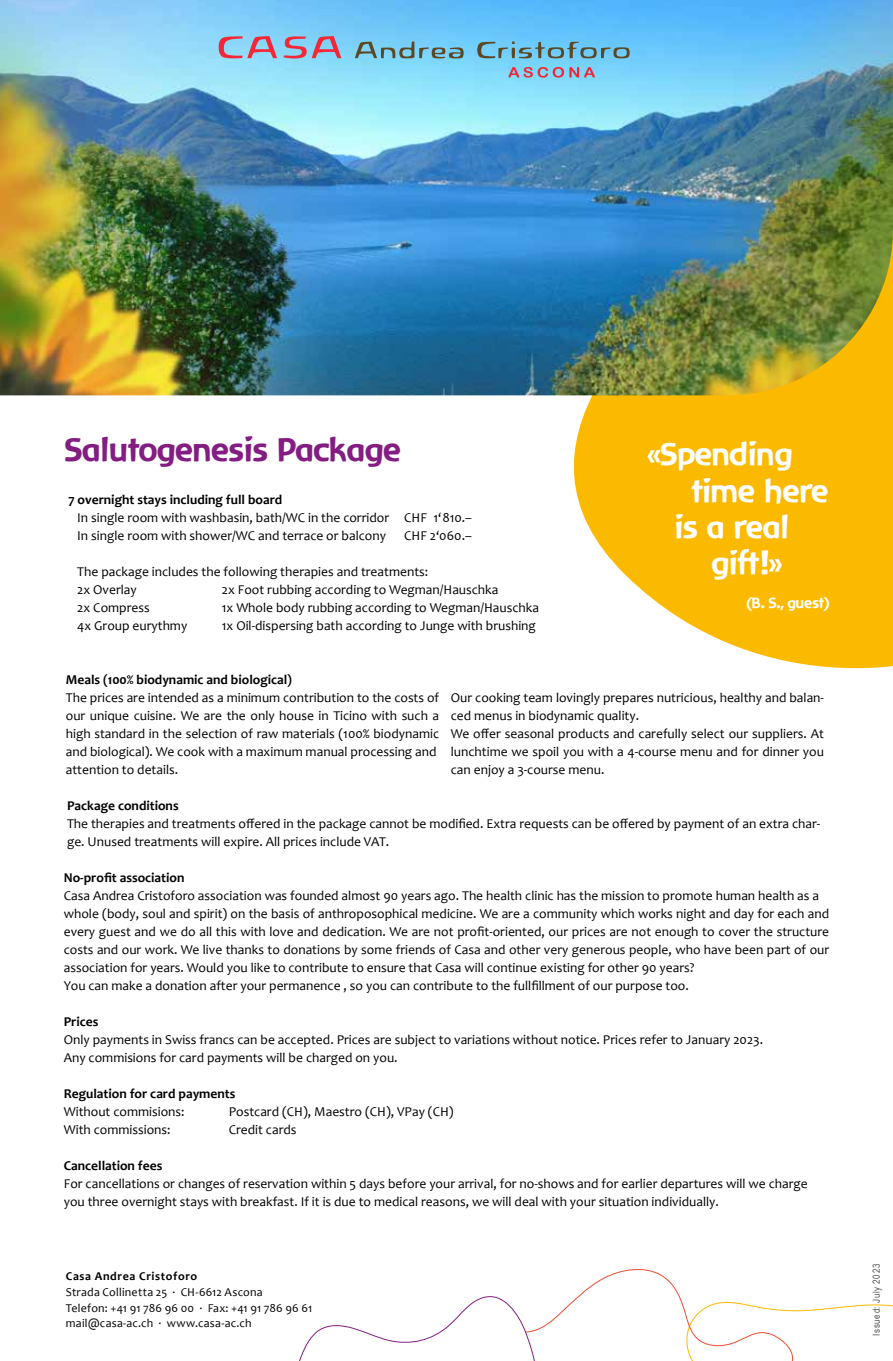
<style>
.page{position:relative;width:893px;height:1361px;background:#fff}
.page>*{position:absolute;margin:0;border:0;box-sizing:border-box;transform-origin:0 0}
.t1{font:31.2px "Baar Zeitgeist";color:#831d81}
.t2{font:30.15px "Baar Zeitgeist";color:#fff}
.t3{font:14.1px "Baar Zeitgeist";color:#fff}
.t4{font:13.5px/18px "Candara";color:#000}
.t5{font:700 13.5px "Candara";color:#000}
.t6{font:12px/15.8px "Candara";letter-spacing:.015em;color:#000}
.t7{font:700 12px "Candara";letter-spacing:.05em;color:#000}
.t8{font:9.75px "Arial Narrow";letter-spacing:.07em;color:#565656}
</style>
<div class="page">
<svg style="left:489px;top:395px;width:404px;height:274px;fill:#fbba00"></svg>
<img style="left:0;top:0;width:893px;height:395px">
<svg style="left:219px;top:36px;width:58px;height:22px"></svg>
<svg style="left:283px;top:36px;width:58px;height:22px"></svg>
<svg style="left:355px;top:41px;width:109px;height:17px;background:#70a9bc"></svg>
<svg style="left:477px;top:41px;width:153px;height:17px;background:#68a8c2"></svg>
<svg style="left:508px;top:67px;width:87px;height:11px"></svg>
<svg style="left:299px;top:1269px;width:594px;height:92px"></svg>
<h1 class="t1" style="left:65px;top:430px;width:337px">Salutogenesis Package</h1>
<p class="t5" style="left:68px;top:491px;width:215px">7 overnight stays including full board</p>
<p class="t4" style="left:77px;top:509px;width:396px">In single room with washbasin, bath/WC in the corridor CHF 1‘810.–<br>In single room with shower/WC and terrace or balcony</p>
<p class="t4" style="left:404px;top:527px;width:69px">CHF 2‘060.–</p>
<p class="t4" style="left:77px;top:563px;width:352px">The package includes the following therapies and treatments:<br>2x Overlay<br>2x Compress<br>4x Group eurythmy</p>
<p class="t4" style="left:222px;top:581px;width:319px">2x Foot rubbing according to Wegman/Hauschka<br>1x Whole body rubbing according to Wegman/Hauschka<br>1x Oil-dispersing bath according to Junge with brushing</p>
<h2 class="t2" style="left:647px;top:436px;width:147px">«Spending</h2>
<h2 class="t2" style="left:692px;top:472px;width:138px">time here</h2>
<h2 class="t2" style="left:675px;top:508px;width:116px">is a real</h2>
<h2 class="t2" style="left:712px;top:545px;width:72px">gift!»</h2>
<p class="t3" style="left:746px;top:594px;width:85px">(B. S., guest)</p>
<p class="t5" style="left:66px;top:671px;width:228px">Meals (100% biodynamic and biological)</p>
<p class="t4" style="left:66px;top:689px;width:375px">The prices are intended as a minimum contribution to the costs of our unique cuisine. We are the only house in Ticino with such a high standard in the selection of raw materials (100% biodynamic and biological). We cook with a maximum manual processing and attention to details.</p>
<p class="t5" style="left:67px;top:797px;width:113px">Package conditions</p>
<p class="t4" style="left:67px;top:815px;width:755px">The therapies and treatments offered in the package cannot be modified. Extra requests can be offered by payment of an extra char&shy;ge. Unused treatments will expire. All prices include VAT.</p>
<p class="t4" style="left:451px;top:689px;width:375px">Our cooking team lovingly prepares nutricious, healthy and balan&shy;ced menus in biodynamic quality.<br>We offer seasonal products and carefully select our suppliers. At lunchtime we spoil you with a 4-course menu and for dinner you can enjoy a 3-course menu.</p>
<p class="t5" style="left:64px;top:869px;width:122px">No-profit association</p>
<p class="t4" style="left:64px;top:887px;width:767px">Casa Andrea Cristoforo association was founded almost 90 years ago. The health clinic has the mission to promote human health as a whole (body, soul and spirit) on the basis of anthroposophical medicine. We are a community which works night and day for each and every guest and we do all this with love and dedication. We are not profit-oriented, our prices are not enough to cover the structure costs and our work. We live thanks to donations by some friends of Casa and other very generous people, who have been part of our association for years. Would you like to contribute to ensure that Casa will continue existing for other 90 years?<br>You can make a donation after your permanence , so you can contribute to the fullfillment of our purpose too.</p>
<p class="t5" style="left:64px;top:1013px;width:36px">Prices</p>
<p class="t4" style="left:64px;top:1031px;width:701px">Only payments in Swiss francs can be accepted. Prices are subject to variations without notice. Prices refer to January 2023.<br>Any commisions for card payments will be charged on you.</p>
<p class="t5" style="left:64px;top:1085px;width:173px">Regulation for card payments</p>
<p class="t4" style="left:64px;top:1103px;width:122px">Without commisions:</p>
<p class="t4" style="left:229px;top:1103px;width:226px">Postcard (CH), Maestro (CH), VPay (CH)</p>
<p class="t4" style="left:64px;top:1121px;width:108px">With commissions:</p>
<p class="t4" style="left:229px;top:1121px;width:69px">Credit cards</p>
<p class="t5" style="left:64px;top:1157px;width:100px">Cancellation fees</p>
<p class="t4" style="left:64px;top:1175px;width:745px">For cancellations or changes of reservation within 5 days before your arrival, for no-shows and for earlier departures will we charge you three overnight stays with breakfast. If it is due to medical reasons, we will deal with your situation individually.</p>
<p class="t7" style="left:66px;top:1268px;width:133px">Casa Andrea Cristoforo</p>
<p class="t6" style="left:66px;top:1284px;width:248px">Strada Collinetta 25 · CH-6612 Ascona<br>Telefon: +41 91 786 96 00 · Fax: +41 91 786 96 61 mail@casa-ac.ch · www.casa-ac.ch</p>
<p class="t8" style="left:869px;top:1336px;width:74px;rotate:-90deg">Issued: July 2023</p>
</div>
